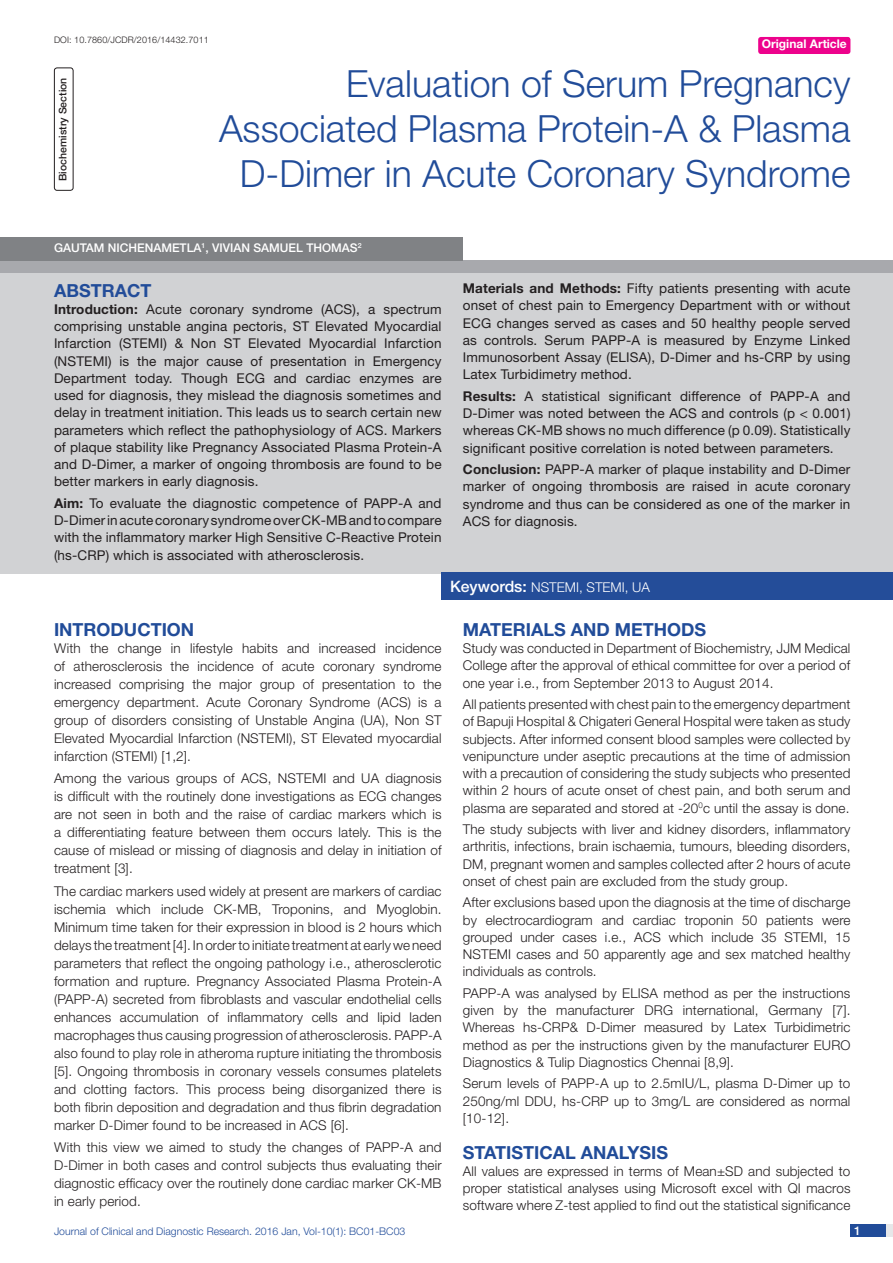
<style>
.page{position:relative;width:893px;height:1263px;background:#fff}
.page>*{position:absolute;margin:0;border:0;box-sizing:border-box;transform-origin:0 0}
.t1{font:300 37.5px/45px "Helvetica Neue";color:#214c99;text-align:right}
.Heading{font:700 18px "Helvetica Neue";color:#214c99}
.Abstract_head{font:700 18px "Helvetica Neue";color:#214c99}
.Body_text{font:300 13.5px/18px "Helvetica Neue";letter-spacing:.01em;color:#231f20;text-align:justify}
.Abstract_Text{font:13.5px/17.2px "Helvetica Neue";letter-spacing:.01em;color:#231f20;text-align:justify}
.t2{font:300 13.5px "Helvetica Neue";color:#fff}
.Author{font:500 12px "Helvetica Neue";color:#fff}
.t3{font:700 12px "Helvetica Neue";color:#fff}
.t4{font:300 10.5px "Helvetica Neue";color:#214c99}
.t5{font:500 10.5px "Helvetica Neue";color:#231f20}
.DOI{font:300 9px "Helvetica Neue";letter-spacing:.01em;color:#231f20}
.s1{color:#244d99}
.s2{font-weight:700}
.s3{font-weight:500;font-size:15.75px}
</style>
<div class="page">
<div style="left:850px;top:1224px;width:43px;height:13px;background:#e6e7e9"></div>
<div style="left:850px;top:1224px;width:35px;height:13px;background:#214c99"></div>
<div style="left:758px;top:37px;width:92px;height:17px;background:#ed028c;border-radius:3px"></div>
<div style="left:0;top:261px;width:893px;height:12px;background:#a8a9ad"></div>
<div style="left:0;top:273px;width:893px;height:301px;background:#d1d2d4"></div>
<div style="left:442px;top:573px;width:451px;height:27px;background:#244d99"></div>
<div style="left:0;top:238px;width:463px;height:23px;background:#808285"></div>
<div style="left:54px;top:68px;width:20px;height:123px;border:1px solid #231f20;border-radius:3px"></div>
<p class="DOI" style="left:54px;top:35px;width:156px">DOI: 10.7860/JCDR/2016/14432.7011</p>
<p class="t3" style="left:762px;top:37px;width:87px">Original Article</p>
<p class="t5" style="left:57px;top:181px;width:105px;rotate:-90deg">Biochemistry Section</p>
<p class="t1" style="left:219px;top:60px;width:633px">Evaluation of Serum Pregnancy<br>Associated Plasma Protein-A &amp; Plasma<br>D-Dimer in Acute Coronary Syndrome</p>
<p class="Author" style="left:54px;top:241px;width:309px">GAUTAM NICHENAMETLA<sup>1</sup>, VIVIAN SAMUEL THOMAS<sup>2</sup></p>
<p class="Abstract_head" style="left:54px;top:279px;width:98px">ABST<span class="s1">RAC</span>T</p>
<p class="Abstract_Text" style="left:54px;top:300px;width:389px"><span class="s2">Introduction:</span> Acute coronary syndrome (ACS), a spectrum comprising unstable angina pectoris, ST Elevated Myocardial Infarction (STEMI) &amp; Non ST Elevated Myocardial Infarction (NSTEMI) is the major cause of presentation in Emergency Department today. Though ECG and cardiac enzymes are used for diagnosis, they mislead the diagnosis sometimes and delay in treatment initiation. This leads us to search certain new parameters which reflect the pathophysiology of ACS. Markers of plaque stability like Pregnancy Associated Plasma Protein-A and D-Dimer, a marker of ongoing thrombosis are found to be better markers in early diagnosis.</p>
<p class="Abstract_Text" style="left:54px;top:494px;width:389px"><span class="s2">Aim:</span> To evaluate the diagnostic competence of PAPP-A and D-Dimer in acute coronary syndrome over CK-MB and to compare with the inflammatory marker High Sensitive C-Reactive Protein (hs-CRP) which is associated with atherosclerosis.</p>
<p class="Abstract_Text" style="left:463px;top:279px;width:389px"><span class="s2">Materials and Methods:</span> Fifty patients presenting with acute onset of chest pain to Emergency Department with or without ECG changes served as cases and 50 healthy people served as controls. Serum PAPP-A is measured by Enzyme Linked Immunosorbent Assay (ELISA), D-Dimer and hs-CRP by using Latex Turbidimetry method.</p>
<p class="Abstract_Text" style="left:463px;top:387px;width:389px"><span class="s2">Results:</span> A statistical significant difference of PAPP-A and D-Dimer was noted between the ACS and controls (p &lt; 0.001) whereas CK-MB shows no much difference (p 0.09). Statistically significant positive correlation is noted between parameters.</p>
<p class="Abstract_Text" style="left:463px;top:460px;width:389px"><span class="s2">Conclusion:</span> PAPP-A marker of plaque instability and D-Dimer marker of ongoing thrombosis are raised in acute coronary syndrome and thus can be considered as one of the marker in ACS for diagnosis.</p>
<p class="t2" style="left:450px;top:579px;width:201px"><span class="s3">Keywords:</span> NSTEMI, STEMI, UA</p>
<p class="Heading" style="left:54px;top:618px;width:142px">Introduction</p>
<p class="Body_text" style="left:54px;top:639px;width:389px">With the change in lifestyle habits and increased incidence of atherosclerosis the incidence of acute coronary syndrome increased comprising the major group of presentation to the emergency department. Acute Coronary Syndrome (ACS) is a group of disorders consisting of Unstable Angina (UA), Non ST Elevated Myocardial Infarction (NSTEMI), ST Elevated myocardial infarction (STEMI) [1,2].</p>
<p class="Body_text" style="left:54px;top:769px;width:389px">Among the various groups of ACS, NSTEMI and UA diagnosis is difficult with the routinely done investigations as ECG changes are not seen in both and the raise of cardiac markers which is a differentiating feature between them occurs lately. This is the cause of mislead or missing of diagnosis and delay in initiation of treatment [3].</p>
<p class="Body_text" style="left:54px;top:881px;width:389px">The cardiac markers used widely at present are markers of cardiac ischemia which include CK-MB, Troponins, and Myoglobin.<br>Minimum time taken for their expression in blood is 2 hours which delays the treatment [4]. In order to initiate treatment at early we need parameters that reflect the ongoing pathology i.e., atherosclerotic formation and rupture. Pregnancy Associated Plasma Protein-A (PAPP-A) secreted from fibroblasts and vascular endothelial cells enhances accumulation of inflammatory cells and lipid laden macrophages thus causing progression of atherosclerosis. PAPP-A also found to play role in atheroma rupture initiating the thrombosis [5]. Ongoing thrombosis in coronary vessels consumes platelets and clotting factors. This process being disorganized there is both fibrin deposition and degradation and thus fibrin degradation marker D-Dimer found to be increased in ACS [6].</p>
<p class="Body_text" style="left:54px;top:1138px;width:389px">With this view we aimed to study the changes of PAPP-A and D-Dimer in both cases and control subjects thus evaluating their diagnostic efficacy over the routinely done cardiac marker CK-MB in early period.</p>
<p class="Heading" style="left:463px;top:618px;width:245px">MATERIALs and METHODS</p>
<p class="Body_text" style="left:463px;top:639px;width:389px;line-height:17.2px">Study was conducted in Department of Biochemistry, JJM Medical College after the approval of ethical committee for over a period of one year i.e., from September 2013 to August 2014.</p>
<p class="Body_text" style="left:463px;top:695px;width:389px;line-height:17.2px">All patients presented with chest pain to the emergency department of Bapuji Hospital &amp; Chigateri General Hospital were taken as study subjects. After informed consent blood samples were collected by venipuncture under aseptic precautions at the time of admission with a precaution of considering the study subjects who presented within 2 hours of acute onset of chest pain, and both serum and plasma are separated and stored at -20<sup>0</sup>c until the assay is done.</p>
<p class="Body_text" style="left:463px;top:820px;width:389px;line-height:17.2px">The study subjects with liver and kidney disorders, inflammatory arthritis, infections, brain ischaemia, tumours, bleeding disorders, DM, pregnant women and samples collected after 2 hours of acute onset of chest pain are excluded from the study group.</p>
<p class="Body_text" style="left:463px;top:893px;width:389px;line-height:17.2px">After exclusions based upon the diagnosis at the time of discharge by electrocardiogram and cardiac troponin 50 patients were grouped under cases i.e., ACS which include 35 STEMI, 15<br>NSTEMI cases and 50 apparently age and sex matched healthy individuals as controls.</p>
<p class="Body_text" style="left:463px;top:984px;width:389px;line-height:17.2px">PAPP-A was analysed by ELISA method as per the instructions given by the manufacturer DRG international, Germany [7].<br>Whereas hs-CRP&amp; D-Dimer measured by Latex Turbidimetric method as per the instructions given by the manufacturer EURO Diagnostics &amp; Tulip Diagnostics Chennai [8,9].</p>
<p class="Body_text" style="left:463px;top:1074px;width:389px;line-height:17.2px">Serum levels of PAPP-A up to 2.5mIU/L, plasma D-Dimer up to 250ng/ml DDU, hs-CRP up to 3mg/L are considered as normal [10-12].</p>
<p class="Heading" style="left:463px;top:1141px;width:207px">STATISTICAL ANALYSIS</p>
<p class="Body_text" style="left:463px;top:1162px;width:389px;line-height:17.2px">All values are expressed in terms of Mean±SD and subjected to proper statistical analyses using Microsoft excel with QI macros software where Z-test applied to find out the statistical significance</p>
<p class="t4" style="left:54px;top:1225px;width:353px">Journal of Clinical and Diagnostic Research. 2016 Jan, Vol-10(1): BC01-BC03</p>
<p class="Author" style="left:854px;top:1223px;width:8px">1</p>
</div>
